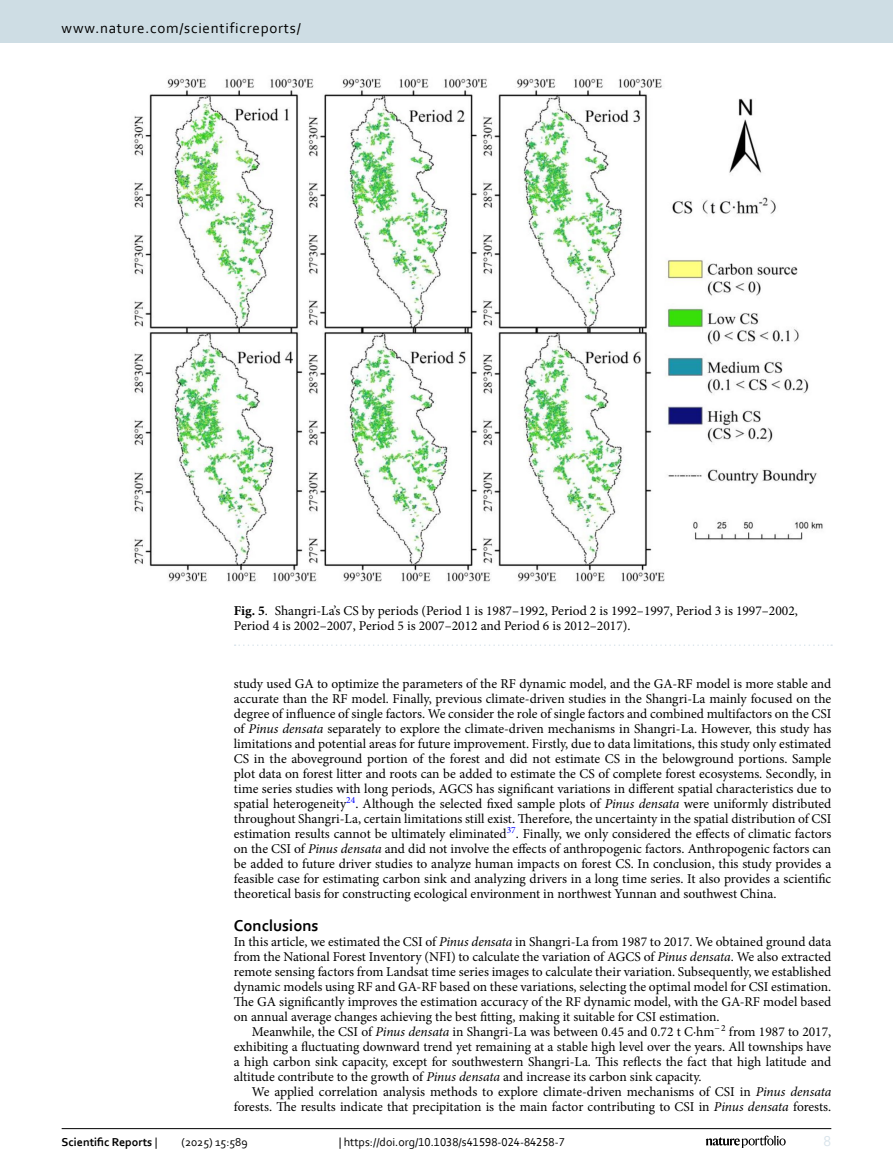
<style>
.page{position:relative;width:893px;height:1174px;background:#fff}
.page>*{position:absolute;margin:0;border:0;box-sizing:border-box;transform-origin:0 0}
.Head_1{font:700 16.5px "Corbel";color:#000}
.t1{font:15px "Corbel";letter-spacing:.05em;color:#000}
.t2{font:15px "Corbel";color:#d9e4eb}
.Body_Text_Indent{font:13.5px/15px "Minion Pro";letter-spacing:-.005em;color:#000;text-align:justify}
.Body_Text{font:13.5px/15px "Minion Pro";color:#000;text-align:justify}
.Figure_Caption{font:13.5px/15px "Minion Pro";color:#000}
.t3{font:12px "Corbel";color:#000}
.t4{font:700 12px "Corbel";color:#000}
.s1{font-weight:700}
.s2{font-style:italic}
.s3{font-weight:400}
</style>
<div class="page">
<img style="left:134px;top:78px;width:689px;height:504px">
<svg style="left:235px;top:644px;width:597px;height:2px"></svg>
<hr style="left:62px;top:1128px;width:769px;height:1px;background:#000">
<svg style="left:706px;top:1135px;width:80px;height:12px"></svg>
<div style="left:0;top:0;width:893px;height:43px;background:#cedde4"></div>
<p class="t1" style="left:62px;top:18px;width:241px">www.nature.com/scientificreports/</p>
<p class="Figure_Caption" style="left:234px;top:603px;width:566px"><span class="s1">Fig. 5</span>. Shangri-La’s CS by periods (Period 1 is 1987–1992, Period 2 is 1992–1997, Period 3 is 1997–2002,<br>Period 4 is 2002–2007, Period 5 is 2007–2012 and Period 6 is 2012–2017).</p>
<p class="Body_Text_Indent" style="left:234px;top:676px;width:599px">study used GA to optimize the parameters of the RF dynamic model, and the GA-RF model is more stable and accurate than the RF model. Finally, previous climate-driven studies in the Shangri-La mainly focused on the degree of influence of single factors. We consider the role of single factors and combined multifactors on the CSI of <span class="s2">Pinus densata</span> separately to explore the climate-driven mechanisms in Shangri-La. However, this study has limitations and potential areas for future improvement. Firstly, due to data limitations, this study only estimated CS in the aboveground portion of the forest and did not estimate CS in the belowground portions. Sample plot data on forest litter and roots can be added to estimate the CS of complete forest ecosystems. Secondly, in time series studies with long periods, AGCS has significant variations in different spatial characteristics due to spatial heterogeneity<sup>24</sup>. Although the selected fixed sample plots of <span class="s2">Pinus densata</span> were uniformly distributed throughout Shangri-La, certain limitations still exist. Therefore, the uncertainty in the spatial distribution of CSI estimation results cannot be ultimately eliminated<sup>37</sup>. Finally, we only considered the effects of climatic factors on the CSI of <span class="s2">Pinus densata</span> and did not involve the effects of anthropogenic factors. Anthropogenic factors can be added to future driver studies to analyze human impacts on forest CS. In conclusion, this study provides a feasible case for estimating carbon sink and analyzing drivers in a long time series. It also provides a scientific theoretical basis for constructing ecological environment in northwest Yunnan and southwest China.</p>
<p class="Head_1" style="left:234px;top:915px;width:86px">Conclusions</p>
<p class="Body_Text" style="left:234px;top:934px;width:599px">In this article, we estimated the CSI of <span class="s2">Pinus densata</span> in Shangri-La from 1987 to 2017. We obtained ground data from the National Forest Inventory (NFI) to calculate the variation of AGCS of <span class="s2">Pinus densata</span>. We also extracted remote sensing factors from Landsat time series images to calculate their variation. Subsequently, we established dynamic models using RF and GA-RF based on these variations, selecting the optimal model for CSI estimation.<br>The GA significantly improves the estimation accuracy of the RF dynamic model, with the GA-RF model based on annual average changes achieving the best fitting, making it suitable for CSI estimation.</p>
<p class="Body_Text_Indent" style="left:234px;top:1024px;width:599px;text-indent:18px">Meanwhile, the CSI of <span class="s2">Pinus densata</span> in Shangri-La was between 0.45 and 0.72 t C·hm<sup>−2</sup> from 1987 to 2017, exhibiting a fluctuating downward trend yet remaining at a stable high level over the years. All townships have a high carbon sink capacity, except for southwestern Shangri-La. This reflects the fact that high latitude and altitude contribute to the growth of <span class="s2">Pinus densata</span> and increase its carbon sink capacity.</p>
<p class="Body_Text_Indent" style="left:234px;top:1084px;width:599px;text-align:right">We applied correlation analysis methods to explore climate-driven mechanisms of CSI in <span class="s2">Pinus densata </span>forests. The results indicate that precipitation is the main factor contributing to CSI in <span class="s2">Pinus densata</span> forests.</p>
<p class="t4" style="left:62px;top:1134px;width:97px">Scientific Reports <span class="s3">|</span></p>
<p class="t3" style="left:181px;top:1134px;width:68px">(2025) 15:589</p>
<p class="t3" style="left:339px;top:1134px;width:228px">| https://doi.org/10.1038/s41598-024-84258-7</p>
<p class="t2" style="left:824px;top:1132px;width:9px">8</p>
</div>
